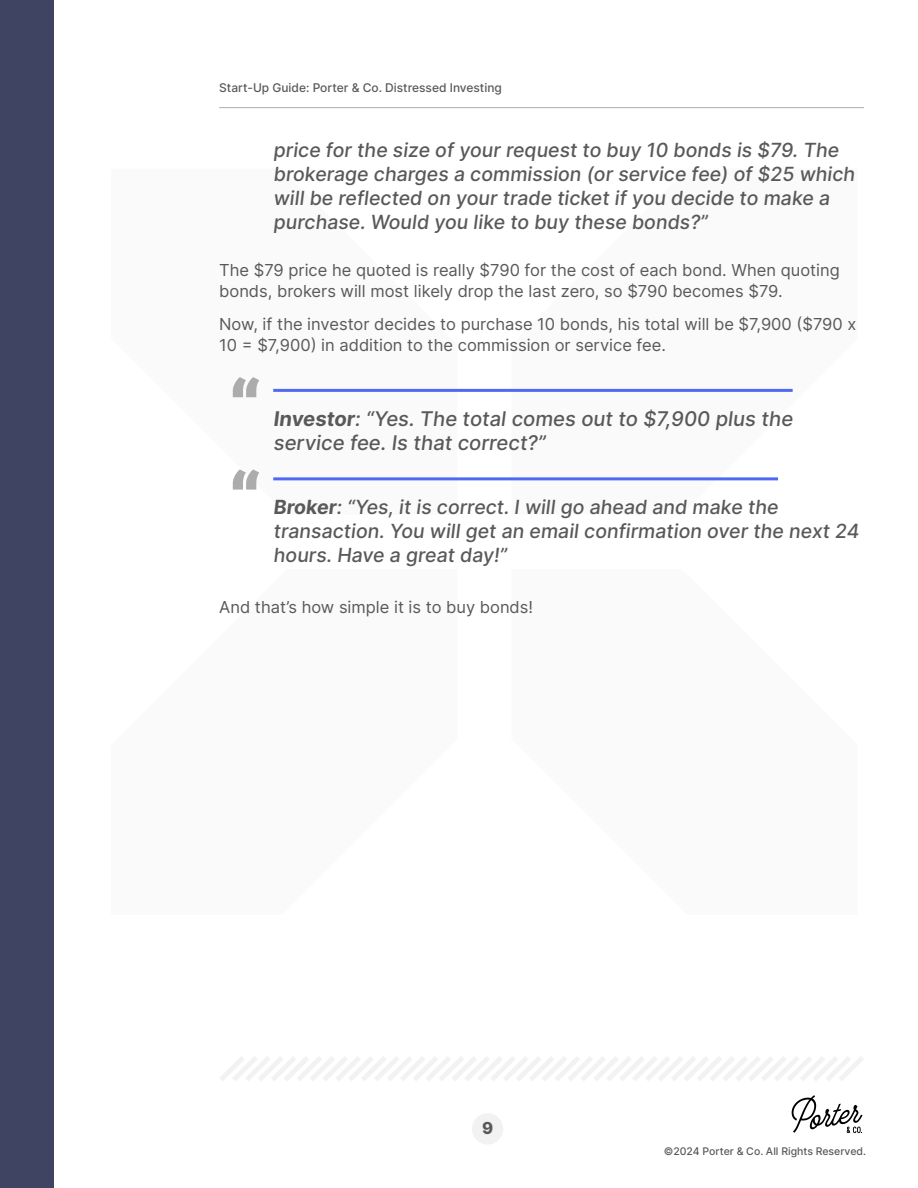
<style>
.page{position:relative;width:918px;height:1188px;background:#fff}
.page>*{position:absolute;margin:0;border:0;box-sizing:border-box;transform-origin:0 0}
.t1{font:900 75px "Inter";color:#acacac}
.t2{font:500 20.25px/24px "Inter";color:#595959}
.t3{font:500 19.5px/24px "Inter";color:#595959}
.t4{font:16.5px/20.2px "Inter";color:#595959}
.t5{font:800 16.5px "Inter";color:#595959}
.t6{font:500 12px "Inter";color:#595959}
.t7{font:500 10.5px "Inter";color:#595959}
.s1{font-weight:700}
</style>
<div class="page">
<svg style="left:511px;top:388px;width:282px;height:93px"></svg>
<svg style="left:220px;top:1057px;width:643px;height:24px"></svg>
<div style="left:0;top:0;width:54px;height:1188px;background:#3f4463"></div>
<hr style="left:219px;top:107px;width:645px;height:1px;background:#acacac">
<div style="left:472px;top:1113px;width:31px;height:32px;background:#f2f2f2;border-radius:50%"></div>
<svg style="left:792px;top:1095px;width:70px;height:38px"></svg>
<hr style="left:273px;top:389px;width:520px;height:3px;background:#5069f2">
<hr style="left:273px;top:477px;width:505px;height:3px;background:#5069f2">
<p class="t6" style="left:219px;top:78px;width:284px">Start-Up Guide: Porter &amp; Co. Distressed Investing</p>
<p class="t3" style="left:273px;top:138px;width:586px">price for the size of your request to buy 10 bonds is $79. The brokerage charges a commission (or service fee) of $25 which will be reflected on your trade ticket if you decide to make a purchase. Would you like to buy these bonds?”</p>
<p class="t4" style="left:219px;top:260px;width:622px">The $79 price he quoted is really $790 for the cost of each bond. When quoting bonds, brokers will most likely drop the last zero, so $790 becomes $79.</p>
<p class="t4" style="left:219px;top:314px;width:639px">Now, if the investor decides to purchase 10 bonds, his total will be $7,900 ($790 x<br>10 = $7,900) in addition to the commission or service fee.</p>
<h1 class="t1" style="left:228px;top:353px;width:35px">“</h1>
<p class="t2" style="left:273px;top:406px;width:524px"><span class="s1">Investor</span>: “Yes. The total comes out to $7,900 plus the service fee. Is that correct?”</p>
<h1 class="t1" style="left:228px;top:445px;width:35px">“</h1>
<p class="t3" style="left:273px;top:495px;width:591px"><span class="s1">Broker</span>: “Yes, it is correct. I will go ahead and make the transaction. You will get an email confirmation over the next 24 hours. Have a great day!”</p>
<p class="t4" style="left:219px;top:597px;width:315px">And that’s how simple it is to buy bonds!</p>
<p class="t5" style="left:482px;top:1116px;width:13px">9</p>
<p class="t7" style="left:664px;top:1143px;width:204px">©2024 Porter &amp; Co. All Rights Reserved.</p>
</div>
